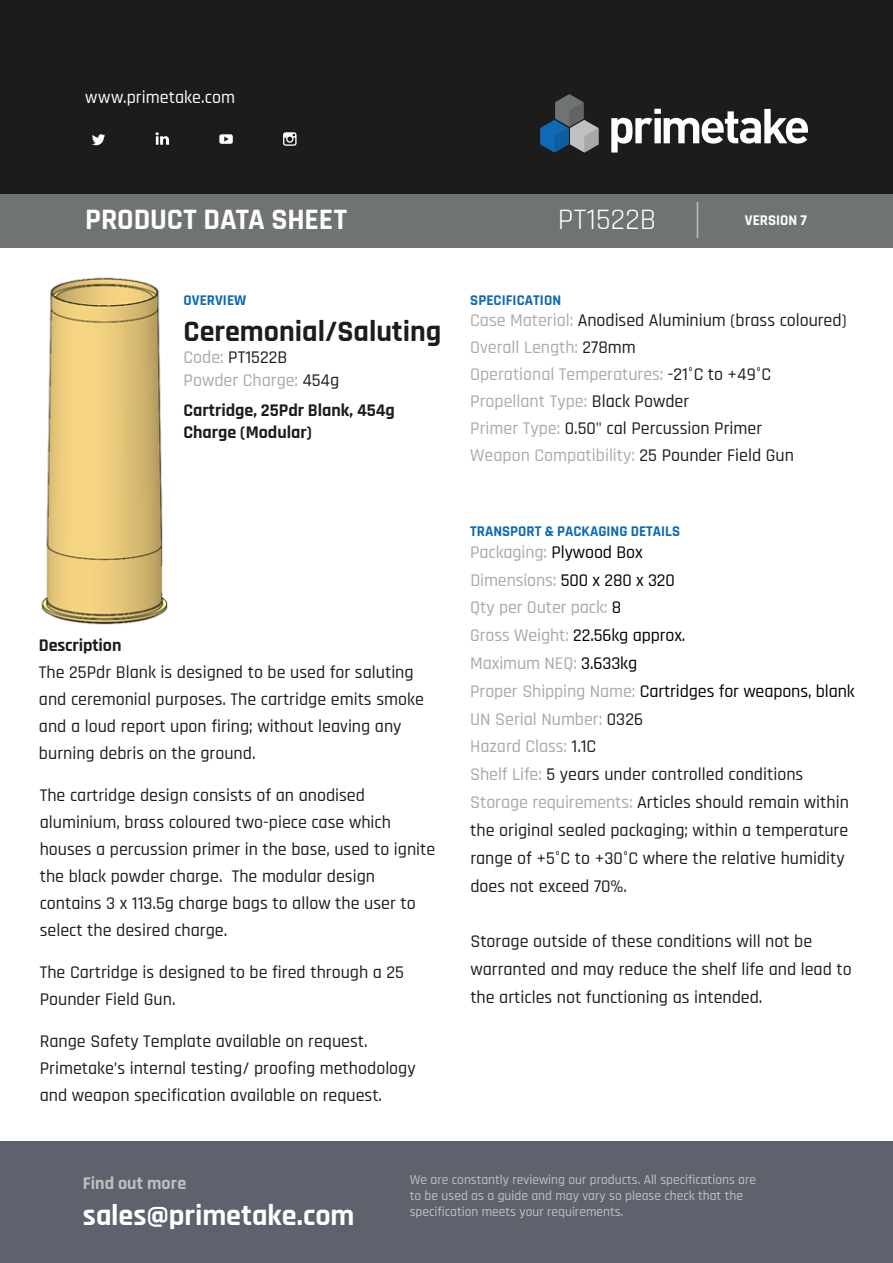
<style>
.page{position:relative;width:893px;height:1263px;background:#fff}
.page>*{position:absolute;margin:0;border:0;box-sizing:border-box;transform-origin:0 0}
.t1{font:700 30px "Rajdhani";letter-spacing:-.005em;color:#fff}
.t2{font:700 30px "Rajdhani";color:#1c1c1a}
.t3{font:30px "Rajdhani";letter-spacing:.005em;color:#fff}
.t4{font:500 18px/27px "Rajdhani";color:#1c1c1a}
.t5{font:700 18px/22.5px "Rajdhani";color:#1c1c1a}
.t6{font:500 18px/22.5px "Rajdhani";color:#a8a8ab}
.t7{font:500 18px "Rajdhani";letter-spacing:.005em;color:#fff}
.t8{font:700 18px "Rajdhani";color:#bfc1c1}
.t9{font:700 15px "Rajdhani";color:#0e6ab5}
.t10{font:700 15px "Rajdhani";color:#fff}
.t11{font:500 13.5px/16.2px "Rajdhani";color:#bfc1c1}
.s1{color:#1c1c1a}
.s2{color:#aaa}
.s3{color:#a8a8ab}
.s4{color:#000}
</style>
<div class="page">
<div style="left:0;top:193px;width:893px;height:54px;background:#707373"></div>
<hr style="left:697px;top:202px;width:1px;height:36px;background:#bfc1c1">
<div style="left:0;top:0;width:893px;height:193px;background:#1c1c1a"></div>
<svg style="left:92px;top:134px;width:13px;height:11px"></svg>
<svg style="left:219px;top:134px;width:14px;height:10px"></svg>
<svg style="left:283px;top:132px;width:14px;height:14px"></svg>
<svg style="left:156px;top:132px;width:13px;height:13px"></svg>
<svg style="left:540px;top:94px;width:58px;height:59px"></svg>
<svg style="left:611px;top:109px;width:197px;height:44px"></svg>
<div style="left:0;top:1141px;width:893px;height:122px;background:#5f626c"></div>
<img style="left:41px;top:277px;width:127px;height:348px">
<p class="t7" style="left:85px;top:87px;width:151px">www.primetake.com</p>
<p class="t1" style="left:85px;top:201px;width:264px">PRODUCT DATA SHEET</p>
<p class="t3" style="left:558px;top:202px;width:100px">PT1522B</p>
<p class="t10" style="left:745px;top:211px;width:64px">VERSION 7</p>
<p class="t9" style="left:184px;top:291px;width:64px">OVERVIEW</p>
<p class="t2" style="left:184px;top:313px;width:259px">Ceremonial/Saluting</p>
<p class="t6" style="left:184px;top:347px;width:157px">Code: <span class="s1">PT1522B<br></span>Powder Charge: <span class="s1">454g</span></p>
<p class="t5" style="left:184px;top:399px;width:213px">Cartridge, 25Pdr Blank, 454g<br>Charge (Modular)</p>
<p class="t5" style="left:39px;top:635px;width:84px">Description</p>
<p class="t4" style="left:39px;top:660px;width:386px">The 25Pdr Blank is designed to be used for saluting and ceremonial purposes. The cartridge emits smoke and a loud report upon firing; without leaving any burning debris on the ground.</p>
<p class="t4" style="left:40px;top:783px;width:397px">The cartridge design consists of an anodised aluminium, brass coloured two-piece case which houses a percussion primer in the base, used to ignite the black powder charge. The modular design contains 3 x 113.5g charge bags to allow the user to select the desired charge.</p>
<p class="t4" style="left:40px;top:960px;width:366px">The Cartridge is designed to be fired through a 25<br>Pounder Field Gun.</p>
<p class="t4" style="left:40px;top:1029px;width:378px">Range Safety Template available on request.<br>Primetake’s internal testing/ proofing methodology and weapon specification available on request.</p>
<p class="t9" style="left:470px;top:291px;width:92px">SPECIFICATION</p>
<p class="t4" style="left:470px;top:307px;width:378px"><span class="s2">Case Material:</span> Anodised Aluminium (brass coloured)<br><span class="s2">Overall Length:</span> 278mm<br><span class="s2">Operational Temperatures:</span> -21°C to +49°C <span class="s2">Propellant Type:</span> Black Powder<br><span class="s2">Primer Type:</span> 0.50" cal Percussion Primer<br><span class="s2">Weapon Compatibility:</span> 25 Pounder Field Gun</p>
<p class="t9" style="left:470px;top:522px;width:211px">TRANSPORT &amp; PACKAGING DETAILS</p>
<p class="t4" style="left:470px;top:539px;width:386px;line-height:27.8px"><span class="s3">Packaging:</span> <span class="s4">Plywood Box<br></span><span class="s3">Dimensions:</span> <span class="s4">500 x 280 x 320<br></span><span class="s3">Qty per Outer pack:</span> <span class="s4">8<br></span><span class="s3">Gross Weight:</span> <span class="s4">22.56kg approx.<br></span><span class="s3">Maximum NEQ:</span> <span class="s4">3.633kg<br></span><span class="s3">Proper Shipping Name:</span> <span class="s4">Cartridges for weapons, blank </span><span class="s3">UN Serial Number:</span> 0326<br><span class="s3">Hazard Class:</span> 1.1C<br><span class="s3">Shelf Life:</span> 5 years under controlled conditions <span class="s3">Storage requirements:</span> Articles should remain within the original sealed packaging; within a temperature range of +5°C to +30°C where the relative humidity does not exceed 70%.</p>
<p class="t4" style="left:470px;top:928px;width:383px;line-height:27.8px">Storage outside of these conditions will not be warranted and may reduce the shelf life and lead to the articles not functioning as intended.</p>
<p class="t8" style="left:83px;top:1172px;width:105px">Find out more</p>
<p class="t1" style="left:83px;top:1197px;width:273px">sales@primetake.com</p>
<p class="t11" style="left:410px;top:1172px;width:348px">We are constantly reviewing our products. All specifications are to be used as a guide and may vary so please check that the specification meets your requirements.</p>
</div>
